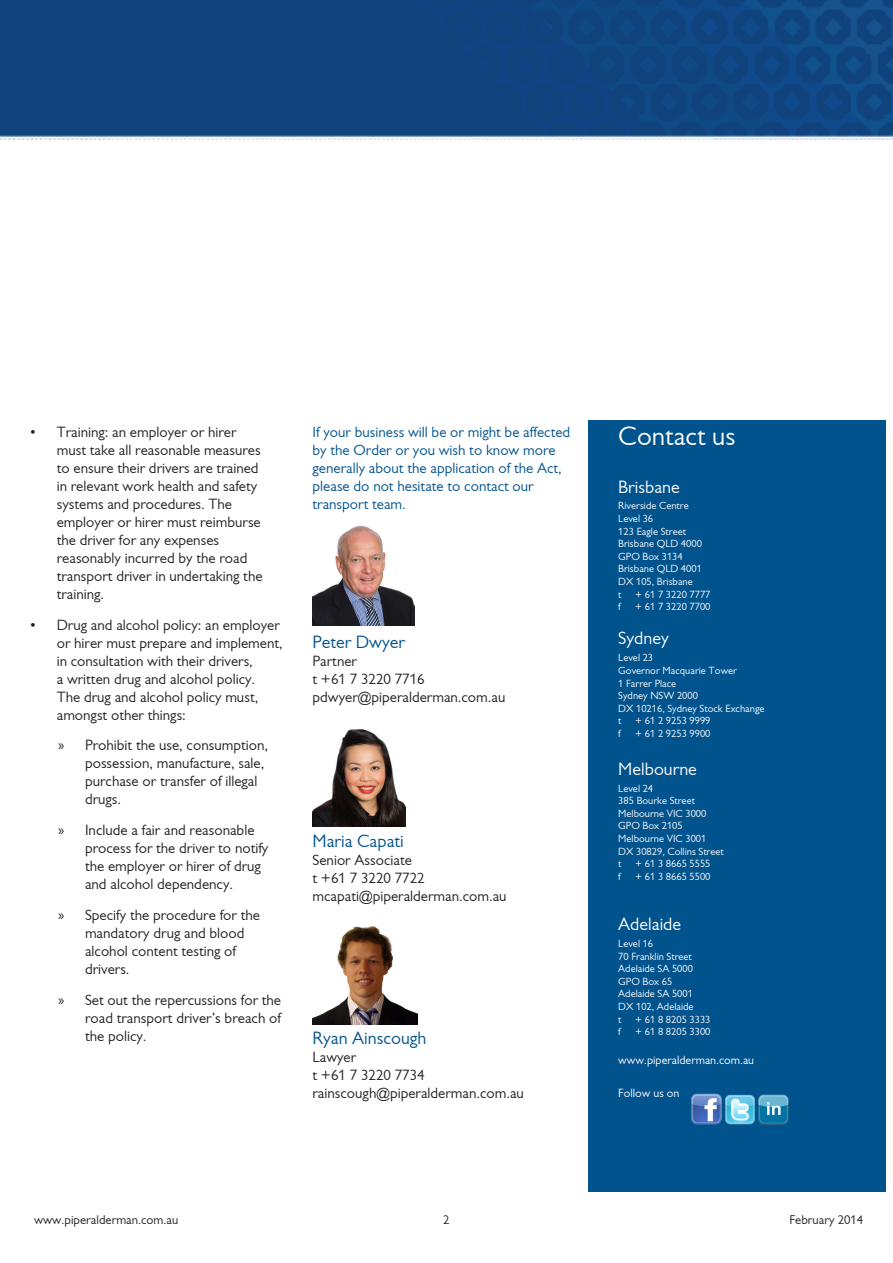
<style>
.page{position:relative;width:893px;height:1263px;background:#fff}
.page>*{position:absolute;margin:0;border:0;box-sizing:border-box;transform-origin:0 0}
.Blue_body_copy_sub-h{font:27px "Gill Alt One MT Book";color:#fff}
.Main_body_copy{font:18px "Gill Alt One MT Book";color:#00538d}
.Blue_body_copy_sub-h-2{font:18px "Gill Alt One MT Book";color:#fff}
.Blue_body_copy_sub-h-3{font:15px/18px "Gill Alt One MT Book";color:#231f20}
.Main_body_copy-2{font:15px/18px "Gill Alt One MT Book";color:#231f20}
.Blue_body_copy_sub-h-4{font:15px/18px "Gill Alt One MT Book";color:#00538d}
.t1{font:12.75px "Gill Alt One MT Book";color:#231f20}
.t2{font:12px "Gill Alt One MT Book";color:#fff}
.t3{font:10.5px/12.6px "Gill Alt One MT Book";color:#fff}
.s1{font-family:"Myriad Pro"}
.s2{font-size:10.5px;color:#fff}
</style>
<div class="page">
<img style="left:0;top:0;width:893px;height:140px">
<div style="left:588px;top:420px;width:298px;height:772px;background:#00538d"></div>
<img style="left:313px;top:525px;width:101px;height:101px">
<img style="left:313px;top:729px;width:92px;height:97px">
<img style="left:691px;top:1093px;width:31px;height:32px">
<img style="left:725px;top:1094px;width:30px;height:31px">
<img style="left:758px;top:1094px;width:31px;height:31px">
<img style="left:313px;top:926px;width:105px;height:98px">
<p class="Blue_body_copy_sub-h-3" style="left:57px;top:423px;width:207px">Training: an employer or hirer must take all reasonable measures to ensure their drivers are trained in relevant work health and safety systems and procedures. The employer or hirer must reimburse the driver for any expenses reasonably incurred by the road transport driver in undertaking the training.</p>
<p class="Blue_body_copy_sub-h-3" style="left:57px;top:615px;width:228px">Drug and alcohol policy: an employer or hirer must prepare and implement, in consultation with their drivers,<br>a written drug and alcohol policy.<br>The drug and alcohol policy must, amongst other things:</p>
<p class="Blue_body_copy_sub-h-3" style="left:85px;top:736px;width:184px;text-indent:-27px"><span class="s1">»</span> Prohibit the use, consumption, possession, manufacture, sale, purchase or transfer of illegal drugs.</p>
<p class="Blue_body_copy_sub-h-3" style="left:85px;top:821px;width:185px;text-indent:-27px"><span class="s1">»</span> Include a fair and reasonable process for the driver to notify the employer or hirer of drug and alcohol dependency.</p>
<p class="Blue_body_copy_sub-h-3" style="left:85px;top:906px;width:176px;text-indent:-27px"><span class="s1">»</span> Specify the procedure for the mandatory drug and blood alcohol content testing of drivers.</p>
<p class="Blue_body_copy_sub-h-3" style="left:85px;top:990px;width:198px;text-align:justify;text-indent:-27px"><span class="s1">»</span> Set out the repercussions for the road transport driver’s breach of the policy.</p>
<p class="Blue_body_copy_sub-h-4" style="left:313px;top:422px;width:259px">If your business will be or might be affected by the Order or you wish to know more generally about the application of the Act, please do not hesitate to contact our transport team.</p>
<p class="Main_body_copy" style="left:313px;top:632px;width:94px">Peter Dwyer</p>
<p class="Main_body_copy-2" style="left:313px;top:652px;width:194px">Partner<br>t +61 7 3220 7716 pdwyer@piperalderman.com.au</p>
<p class="Main_body_copy" style="left:313px;top:830px;width:93px">Maria Capati</p>
<p class="Main_body_copy-2" style="left:313px;top:851px;width:196px">Senior Associate<br>t +61 7 3220 7722 mcapati@piperalderman.com.au</p>
<p class="Main_body_copy" style="left:313px;top:1027px;width:115px">Ryan Ainscough</p>
<p class="Main_body_copy-2" style="left:313px;top:1047px;width:234px">Lawyer<br>t +61 7 3220 7734 rainscough@piperalderman.com.au<span class="s2">9253</span></p>
<p class="Blue_body_copy_sub-h" style="left:618px;top:420px;width:119px">Contact us</p>
<p class="Blue_body_copy_sub-h-2" style="left:618px;top:476px;width:63px">Brisbane</p>
<p class="t3" style="left:618px;top:500px;width:72px">Riverside Centre</p>
<p class="t3" style="left:618px;top:512px;width:36px">Level 36</p>
<p class="t3" style="left:618px;top:525px;width:69px">123 Eagle Street</p>
<p class="t3" style="left:618px;top:537px;width:85px">Brisbane QLD 4000</p>
<p class="t3" style="left:618px;top:550px;width:66px">GPO Box 3134</p>
<p class="t3" style="left:618px;top:563px;width:85px">Brisbane QLD 4001</p>
<p class="t3" style="left:618px;top:575px;width:76px">DX 105, Brisbane</p>
<p class="t3" style="left:618px;top:588px;width:5px">t</p>
<p class="t3" style="left:635px;top:588px;width:77px">+ 61 7 3220 7777</p>
<p class="t3" style="left:618px;top:600px;width:4px">f</p>
<p class="t3" style="left:635px;top:600px;width:77px">+ 61 7 3220 7700</p>
<p class="Blue_body_copy_sub-h-2" style="left:618px;top:628px;width:52px">Sydney</p>
<p class="t3" style="left:618px;top:651px;width:36px">Level 23</p>
<p class="t3" style="left:618px;top:664px;width:120px">Governor Macquarie Tower</p>
<p class="t3" style="left:618px;top:677px;width:81px">1 Farrer Place<br>Sydney NSW 2000</p>
<p class="t3" style="left:618px;top:702px;width:148px">DX 10216, Sydney Stock Exchange</p>
<p class="t3" style="left:618px;top:714px;width:5px">t</p>
<p class="t3" style="left:635px;top:714px;width:77px">+ 61 2 9253 9999</p>
<p class="t3" style="left:618px;top:727px;width:4px">f</p>
<p class="t3" style="left:635px;top:727px;width:77px">+ 61 2 9253 9900</p>
<p class="Blue_body_copy_sub-h-2" style="left:618px;top:758px;width:80px">Melbourne</p>
<p class="t3" style="left:618px;top:782px;width:36px">Level 24</p>
<p class="t3" style="left:618px;top:794px;width:78px">385 Bourke Street</p>
<p class="t3" style="left:618px;top:807px;width:90px">Melbourne VIC 3000</p>
<p class="t3" style="left:618px;top:819px;width:66px">GPO Box 2105</p>
<p class="t3" style="left:618px;top:832px;width:90px">Melbourne VIC 3001</p>
<p class="t3" style="left:618px;top:845px;width:107px">DX 30829, Collins Street</p>
<p class="t3" style="left:618px;top:857px;width:5px">t</p>
<p class="t3" style="left:635px;top:857px;width:77px">+ 61 3 8665 5555</p>
<p class="t3" style="left:618px;top:870px;width:4px">f</p>
<p class="t3" style="left:635px;top:870px;width:77px">+ 61 3 8665 5500</p>
<p class="Blue_body_copy_sub-h-2" style="left:618px;top:914px;width:64px">Adelaide</p>
<p class="t3" style="left:618px;top:937px;width:36px">Level 16</p>
<p class="t3" style="left:618px;top:950px;width:75px">70 Franklin Street</p>
<p class="t3" style="left:618px;top:962px;width:76px">Adelaide SA 5000</p>
<p class="t3" style="left:618px;top:975px;width:55px">GPO Box 65</p>
<p class="t3" style="left:618px;top:987px;width:76px">Adelaide SA 5001</p>
<p class="t3" style="left:618px;top:1000px;width:77px">DX 102, Adelaide</p>
<p class="t3" style="left:618px;top:1013px;width:5px">t</p>
<p class="t3" style="left:635px;top:1013px;width:77px">+ 61 8 8205 3333</p>
<p class="t3" style="left:618px;top:1025px;width:4px">f</p>
<p class="t3" style="left:635px;top:1025px;width:77px">+ 61 8 8205 3300</p>
<p class="t2" style="left:618px;top:1053px;width:137px">www.piperalderman.com.au</p>
<p class="t2" style="left:618px;top:1086px;width:63px">Follow us on</p>
<p class="t1" style="left:34px;top:1212px;width:146px">www.piperalderman.com.au</p>
<p class="t1" style="left:443px;top:1212px;width:8px">2</p>
<p class="t1" style="left:789px;top:1212px;width:75px">February 2014</p>
</div>
